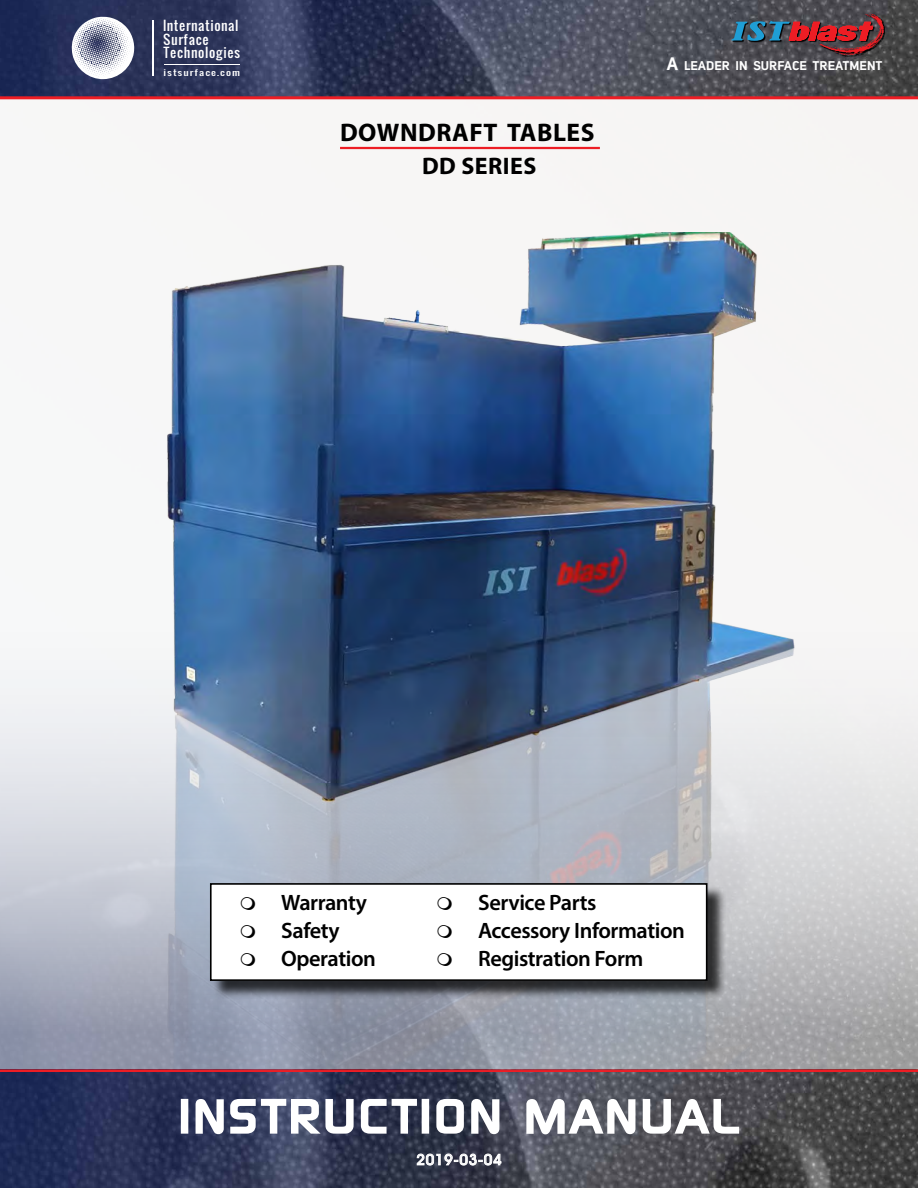
<style>
.page{position:relative;width:918px;height:1188px;background:#fff}
.page>*{position:absolute;margin:0;border:0;box-sizing:border-box;transform-origin:0 0}
.t1{font:66.45px "Sony Sketch EF";letter-spacing:.07em;color:#fff;scale:.81 1}
.t2{font:700 25.5px "Myriad Pro";letter-spacing:.02em;color:#000}
.t3{font:700 24px "Myriad Pro";letter-spacing:.02em;color:#000}
.t4{font:600 22.35px/27.9px "Myriad Pro";letter-spacing:-.02em;color:#000}
.t5{font:15px "Avant Garde Md BT Medium";letter-spacing:.05em;color:#fff}
.t6{font:12.9px/13.4px "Oswald";letter-spacing:.04em;color:#fff;scale:1.04 1}
.t7{font:12.6px "Lintel Regular 6";color:#fff;scale:1.05 1}
.t8{font:7.95px "Oswald";letter-spacing:.09em;color:#fff;scale:1.35 1}
.s1{font-size:18px}
</style>
<div class="page">
<img style="left:0;top:420px;width:918px;height:768px">
<div style="left:181px;top:1099px;width:7px;height:35px;border:2px solid #fff"></div>
<svg style="left:194px;top:1097px;width:224px;height:39px"></svg>
<div style="left:422px;top:1099px;width:7px;height:35px;border:2px solid #fff"></div>
<svg style="left:435px;top:1097px;width:66px;height:39px"></svg>
<svg style="left:525px;top:1096px;width:215px;height:40px"></svg>
<hr style="left:0;top:1069px;width:918px;height:3px;background:#ed1d24">
<svg style="left:416px;top:1153px;width:86px;height:13px"></svg>
<img style="left:0;top:0;width:918px;height:96px">
<svg style="left:71px;top:16px;width:64px;height:64px"></svg>
<hr style="left:152px;top:20px;width:1px;height:56px;background:#fff">
<hr style="left:164px;top:65px;width:76px;height:1px;background:#fff">
<div style="left:733px;top:14px;width:152px;height:42px;background:#000;opacity:.97"></div>
<svg style="left:731px;top:13px;width:153px;height:42px;background:#64434c"></svg>
<hr style="left:0;top:96px;width:918px;height:3px;background:#ed1d24">
<img style="left:120px;top:232px;width:707px;height:839px">
<hr style="left:340px;top:147px;width:260px;height:2px;background:#ed1d24">
<div style="left:212px;top:885px;width:514px;height:115px;background:#000;opacity:.75"></div>
<div style="left:211px;top:884px;width:496px;height:96px;background:#fff"></div>
<div style="left:210px;top:883px;width:497px;height:98px;border:2px solid #000"></div>
<p class="t6" style="left:163px;top:20px;width:76px">International<br>Surface<br>Technologies</p>
<p class="t8" style="left:163px;top:68px;width:58px">istsurface.com</p>
<p class="t2" style="left:340px;top:115px;width:256px">DOWNDRAFT TABLES</p>
<p class="t3" style="left:422px;top:150px;width:116px">DD SERIES</p>
<p class="t7" style="left:666px;top:57px;width:207px"><span class="s1">A</span> LEADER IN SURFACE TREATMENT</p>
<p class="t4" style="left:281px;top:888px;width:96px">Warranty<br>Safety<br>Operation</p>
<p class="t4" style="left:478px;top:888px;width:208px">Service Parts<br>Accessory Information<br>Registration Form</p>
<h1 class="t1" style="left:179px;top:1079px;width:692px">Instruction manual</h1>
<p class="t5" style="left:416px;top:1150px;width:87px">2019-03-04</p>
</div>
